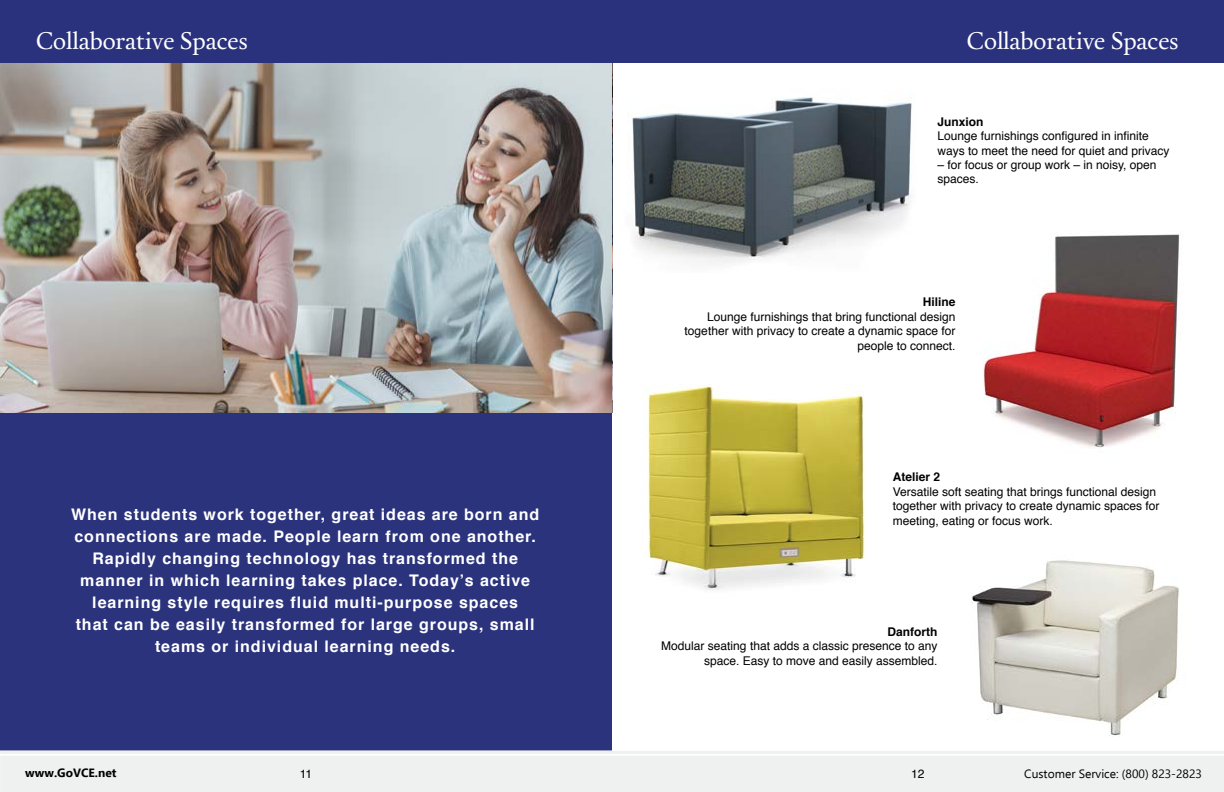
<style>
.page{position:relative;width:1224px;height:792px;background:#fff}
.page>*{position:absolute;margin:0;border:0;box-sizing:border-box;transform-origin:0 0}
.t1{font:24px "Calendas Plus";color:#fff}
.t2{font:700 16px/22px "Helvetica";letter-spacing:.06em;color:#fff;text-align:center}
.t3{font:12px/14.4px "Helvetica";color:#000}
.t4{font:12px "Ebrima";color:#000}
.t5{font:700 12px "Helvetica";color:#000}
.t6{font:700 12px "Ebrima";color:#000}
</style>
<div class="page">
<div style="left:0;top:411px;width:613px;height:340px;background:#2b337c"></div>
<div style="left:0;top:756px;width:1224px;height:36px;background:#eff0f0"></div>
<hr style="left:0;top:751px;width:1224px;height:3px;background:#eff0f0">
<div style="left:0;top:0;width:1224px;height:63px;background:#2a317d"></div>
<img style="left:631px;top:97px;width:281px;height:167px">
<img style="left:983px;top:234px;width:197px;height:214px">
<img style="left:641px;top:384px;width:224px;height:207px">
<img style="left:971px;top:560px;width:208px;height:176px">
<img style="left:0;top:63px;width:612px;height:350px">
<h1 class="t1" style="left:36px;top:23px;width:213px">Collaborative Spaces</h1>
<p class="t2" style="left:71px;top:503px;width:470px">When students work together, great ideas are born and connections are made. People learn from one another.<br>Rapidly changing technology has transformed the manner in which learning takes place. Today’s active learning style requires fluid multi-purpose spaces<br>that can be easily transformed for large groups, small teams or individual learning needs.</p>
<h1 class="t1" style="left:967px;top:23px;width:213px">Collaborative Spaces</h1>
<p class="t5" style="left:937px;top:112px;width:48px">Junxion</p>
<p class="t3" style="left:937px;top:129px;width:234px">Lounge furnishings configured in infinite ways to meet the need for quiet and privacy</p>
<p class="t3" style="left:937px;top:158px;width:221px">– for focus or group work – in noisy, open spaces.</p>
<p class="t5" style="left:923px;top:293px;width:34px">Hiline</p>
<p class="t3" style="left:685px;top:310px;width:272px;text-align:right">Lounge furnishings that bring functional design together with privacy to create a dynamic space for people to connect.</p>
<p class="t5" style="left:893px;top:467px;width:49px">Atelier 2</p>
<p class="t3" style="left:893px;top:485px;width:268px">Versatile soft seating that brings functional design together with privacy to create dynamic spaces for meeting, eating or focus work.</p>
<p class="t5" style="left:887px;top:622px;width:51px">Danforth</p>
<p class="t3" style="left:661px;top:639px;width:278px;text-align:right">Modular seating that adds a classic presence to any space. Easy to move and easily assembled.</p>
<p class="t6" style="left:25px;top:764px;width:93px">www.GoVCE.net</p>
<p class="t3" style="left:300px;top:767px;width:14px">11</p>
<p class="t3" style="left:911px;top:767px;width:15px">12</p>
<p class="t4" style="left:1024px;top:765px;width:179px">Customer Service: (800) 823-2823</p>
</div>
